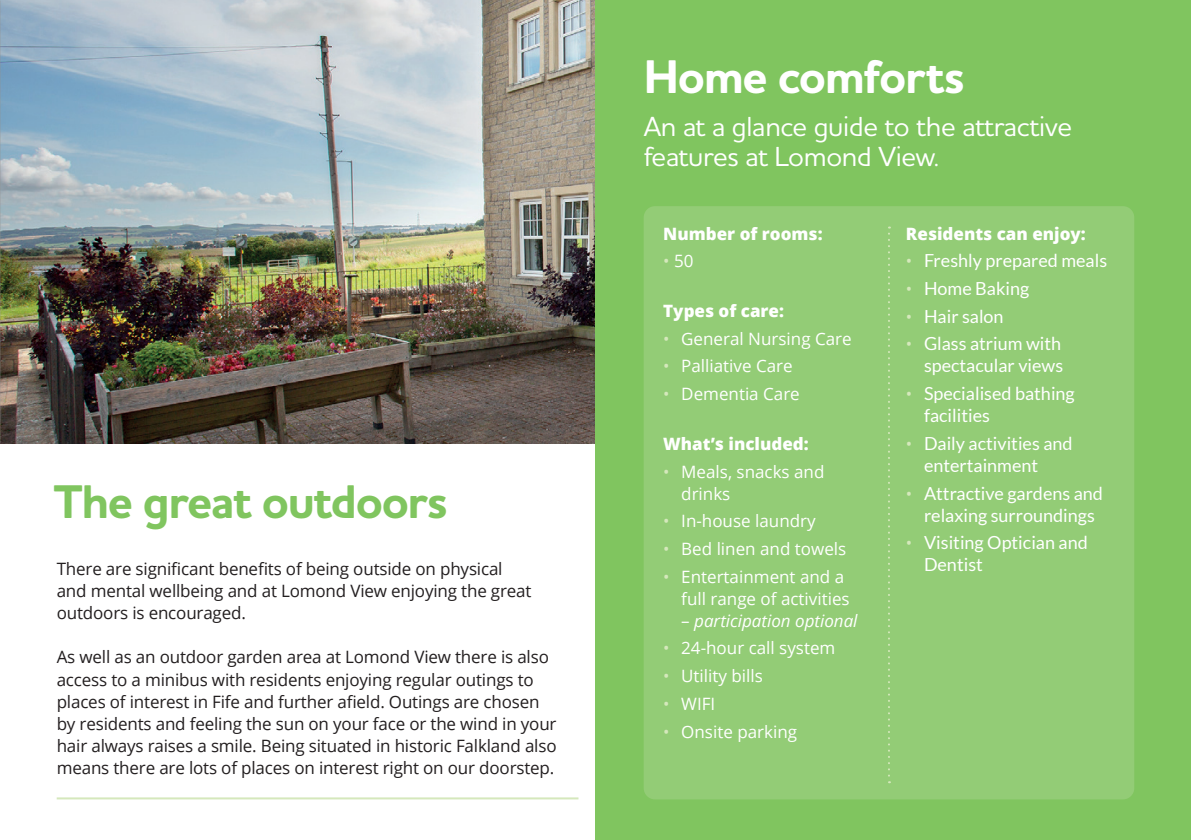
<style>
.page{position:relative;width:1191px;height:840px;background:#fff}
.page>*{position:absolute;margin:0;border:0;box-sizing:border-box;transform-origin:0 0}
.t1{font:700 48px "Houschka Pro";letter-spacing:-.03em;color:#80c55f}
.t2{font:700 48px "Houschka Pro";letter-spacing:-.03em;color:#fff}
.t3{font:500 28px/30px "Houschka Pro";letter-spacing:-.01em;color:#fff}
.t4{font:18px/22px "Lato";color:#fff}
.t5{font:17px/22px "Open Sans";letter-spacing:-.01em;color:#231f20}
.t6{font:17px/22px "Open Sans";color:#fff}
.t7{font:800 17px "Open Sans";color:#fff}
.t8{font:italic 17px "Open Sans";color:#fff}
.s1{color:#d5e8bc}
.s2{font-style:normal}
.s3{font-family:"Open Sans";font-size:17px;color:#d5e8bc}
</style>
<div class="page">
<img style="left:0;top:0;width:595px;height:443px">
<div style="left:595px;top:0;width:596px;height:839px;background:#80c55f"></div>
<div style="left:643px;top:206px;width:491px;height:593px;background:#93cc76;border-radius:11px"></div>
<svg style="left:888px;top:226px;width:2px;height:556px"></svg>
<hr style="left:57px;top:797px;width:521px;height:2px;background:#d5e8bc">
<h1 class="t1" style="left:54px;top:470px;width:395px">The great outdoors</h1>
<p class="t5" style="left:57px;top:557px;width:476px">There are significant benefits of being outside on physical and mental wellbeing and at Lomond View enjoying the great outdoors is encouraged.</p>
<p class="t5" style="left:57px;top:645px;width:501px">As well as an outdoor garden area at Lomond View there is also access to a minibus with residents enjoying regular outings to places of interest in Fife and further afield. Outings are chosen by residents and feeling the sun on your face or the wind in your hair always raises a smile. Being situated in historic Falkland also means there are lots of places on interest right on our doorstep.</p>
<h1 class="t2" style="left:643px;top:46px;width:323px">Home comforts</h1>
<h2 class="t3" style="left:643px;top:110px;width:430px">An at a glance guide to the attractive features at Lomond View.</h2>
<p class="t7" style="left:663px;top:220px;width:161px">Number of rooms:</p>
<p class="t6" style="left:663px;top:249px;width:32px"><span class="s1">•</span> 50</p>
<p class="t7" style="left:663px;top:298px;width:122px">Types of care:</p>
<p class="t6" style="left:663px;top:327px;width:190px"><span class="s1">•</span> General Nursing Care</p>
<p class="t6" style="left:663px;top:354px;width:131px"><span class="s1">•</span> Palliative Care</p>
<p class="t6" style="left:663px;top:382px;width:138px"><span class="s1">•</span> Dementia Care</p>
<p class="t7" style="left:663px;top:430px;width:147px">What’s included:</p>
<p class="t6" style="left:681px;top:459px;width:145px;text-indent:-18px"><span class="s1">•</span> Meals, snacks and drinks</p>
<p class="t6" style="left:663px;top:509px;width:154px"><span class="s1">•</span> In-house laundry</p>
<p class="t6" style="left:663px;top:537px;width:185px"><span class="s1">•</span> Bed linen and towels</p>
<p class="t6" style="left:681px;top:564px;width:170px;text-indent:-18px"><span class="s1">•</span> Entertainment and a full range of activities</p>
<p class="t8" style="left:681px;top:608px;width:178px"><span class="s2">–</span> participation optional</p>
<p class="t6" style="left:663px;top:636px;width:174px"><span class="s1">•</span> 24-hour call system</p>
<p class="t6" style="left:663px;top:664px;width:101px"><span class="s1">•</span> Utility bills</p>
<p class="t6" style="left:663px;top:691px;width:54px"><span class="s1">•</span> WIFI</p>
<p class="t6" style="left:663px;top:719px;width:135px"><span class="s1">•</span> Onsite parking</p>
<p class="t7" style="left:906px;top:220px;width:181px">Residents can enjoy:</p>
<p class="t4" style="left:906px;top:249px;width:203px"><span class="s3">•</span> Freshly prepared meals</p>
<p class="t4" style="left:906px;top:277px;width:125px"><span class="s3">•</span> Home Baking</p>
<p class="t4" style="left:906px;top:305px;width:99px"><span class="s3">•</span> Hair salon</p>
<p class="t4" style="left:906px;top:332px;width:159px;text-align:right"><span class="s3">•</span> Glass atrium with spectacular views</p>
<p class="t4" style="left:924px;top:382px;width:152px;text-indent:-18px"><span class="s3">•</span> Specialised bathing facilities</p>
<p class="t4" style="left:924px;top:432px;width:150px;text-indent:-18px"><span class="s3">•</span> Daily activities and entertainment</p>
<p class="t4" style="left:906px;top:481px;width:198px;text-align:center"><span class="s3">•</span> Attractive gardens and relaxing surroundings</p>
<p class="t4" style="left:924px;top:531px;width:165px;text-indent:-18px"><span class="s3">•</span> Visiting Optician and<br>Dentist</p>
</div>
